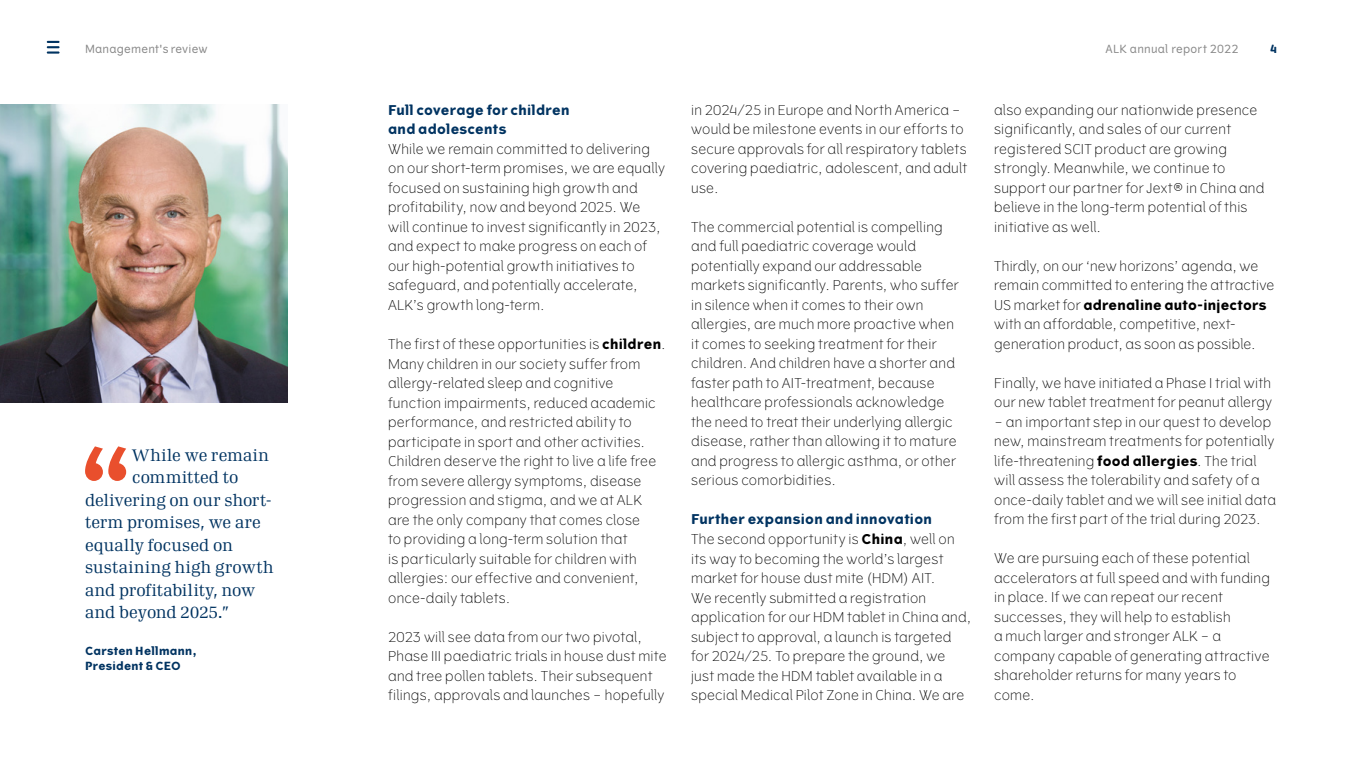
<style>
.page{position:relative;width:1361px;height:766px;background:#fff}
.page>*{position:absolute;margin:0;border:0;box-sizing:border-box;transform-origin:0 0}
.t1{font:700 90.15px "Vertigo";color:#e94f2d}
.t2{font:16.5px "Seven Serif";letter-spacing:.01em;color:#003361}
.t3{font:300 13.5px/19.5px "Vertigo";letter-spacing:.02em;color:#000}
.t4{font:700 13.5px/19.5px "Vertigo";letter-spacing:.025em;color:#003361}
.t5{font:11.25px "Vertigo";letter-spacing:.02em;color:#878787}
.t6{font:700 11.25px/15px "Vertigo";letter-spacing:.03em;color:#003361}
.s1{font-weight:700}
.s2{font-weight:700;color:#003361}
</style>
<div class="page">
<img style="left:0;top:104px;width:287px;height:298px">
<svg style="left:47px;top:41px;width:13px;height:13px"></svg>
<p class="t5" style="left:85px;top:43px;width:124px">Management's review</p>
<p class="t5" style="left:1105px;top:43px;width:134px">ALK annual report 2022</p>
<p class="t6" style="left:1270px;top:42px;width:8px">4</p>
<h1 class="t1" style="left:79px;top:426px;width:55px">“</h1>
<p class="t2" style="left:132px;top:444px;width:138px">While we remain</p>
<p class="t2" style="left:132px;top:467px;width:108px">committed to</p>
<p class="t2" style="left:85px;top:489px;width:187px">delivering on our short-</p>
<p class="t2" style="left:85px;top:512px;width:177px">term promises, we are</p>
<p class="t2" style="left:85px;top:534px;width:149px">equally focused on</p>
<p class="t2" style="left:85px;top:557px;width:190px">sustaining high growth</p>
<p class="t2" style="left:85px;top:579px;width:172px">and profitability, now</p>
<p class="t2" style="left:85px;top:602px;width:145px">and beyond 2025.”</p>
<p class="t6" style="left:85px;top:643px;width:113px">Carsten Hellmann,<br>President &amp; CEO</p>
<p class="t4" style="left:388px;top:100px;width:183px">Full coverage for children and adolescents</p>
<p class="t3" style="left:388px;top:139px;width:278px">While we remain committed to delivering on our short-term promises, we are equally focused on sustaining high growth and profitability, now and beyond 2025. We<br>will continue to invest significantly in 2023, and expect to make progress on each of our high-potential growth initiatives to safeguard, and potentially accelerate, ALK’s growth long-term.</p>
<p class="t3" style="left:388px;top:334px;width:279px">The first of these opportunities is <span class="s1">children</span>.<br>Many children in our society suffer from allergy-related sleep and cognitive function impairments, reduced academic performance, and restricted ability to participate in sport and other activities.<br>Children deserve the right to live a life free from severe allergy symptoms, disease progression and stigma, and we at ALK are the only company that comes close<br>to providing a long-term solution that<br>is particularly suitable for children with allergies: our effective and convenient, once-daily tablets.</p>
<p class="t3" style="left:388px;top:627px;width:280px">2023 will see data from our two pivotal, Phase III paediatric trials in house dust mite and tree pollen tablets. Their subsequent filings, approvals and launches – hopefully</p>
<p class="t3" style="left:691px;top:100px;width:278px">in 2024/25 in Europe and North America – would be milestone events in our efforts to secure approvals for all respiratory tablets covering paediatric, adolescent, and adult use.</p>
<p class="t3" style="left:691px;top:217px;width:269px">The commercial potential is compelling and full paediatric coverage would potentially expand our addressable markets significantly. Parents, who suffer in silence when it comes to their own allergies, are much more proactive when it comes to seeking treatment for their children. And children have a shorter and faster path to AIT-treatment, because healthcare professionals acknowledge the need to treat their underlying allergic disease, rather than allowing it to mature and progress to allergic asthma, or other serious comorbidities.</p>
<p class="t3" style="left:691px;top:509px;width:282px"><span class="s2">Further expansion and innovation<br></span>The second opportunity is <span class="s1">China</span>, well on its way to becoming the world’s largest market for house dust mite (HDM) AIT.<br>We recently submitted a registration application for our HDM tablet in China and, subject to approval, a launch is targeted for 2024/25. To prepare the ground, we just made the HDM tablet available in a special Medical Pilot Zone in China. We are</p>
<p class="t3" style="left:994px;top:100px;width:272px">also expanding our nationwide presence significantly, and sales of our current registered SCIT product are growing strongly. Meanwhile, we continue to support our partner for Jext® in China and believe in the long-term potential of this initiative as well.</p>
<p class="t3" style="left:994px;top:256px;width:282px">Thirdly, on our ‘new horizons’ agenda, we remain committed to entering the attractive US market for <span class="s1">adrenaline auto-injectors </span>with an affordable, competitive, next&shy;generation product, as soon as possible.</p>
<p class="t3" style="left:994px;top:373px;width:279px">Finally, we have initiated a Phase I trial with our new tablet treatment for peanut allergy</p>
<p class="t3" style="left:994px;top:412px;width:283px">– an important step in our quest to develop new, mainstream treatments for potentially life-threatening <span class="s1">food allergies</span>. The trial will assess the tolerability and safety of a once-daily tablet and we will see initial data from the first part of the trial during 2023.</p>
<p class="t3" style="left:994px;top:548px;width:277px">We are pursuing each of these potential accelerators at full speed and with funding in place. If we can repeat our recent successes, they will help to establish<br>a much larger and stronger ALK – a company capable of generating attractive shareholder returns for many years to come.</p>
</div>
